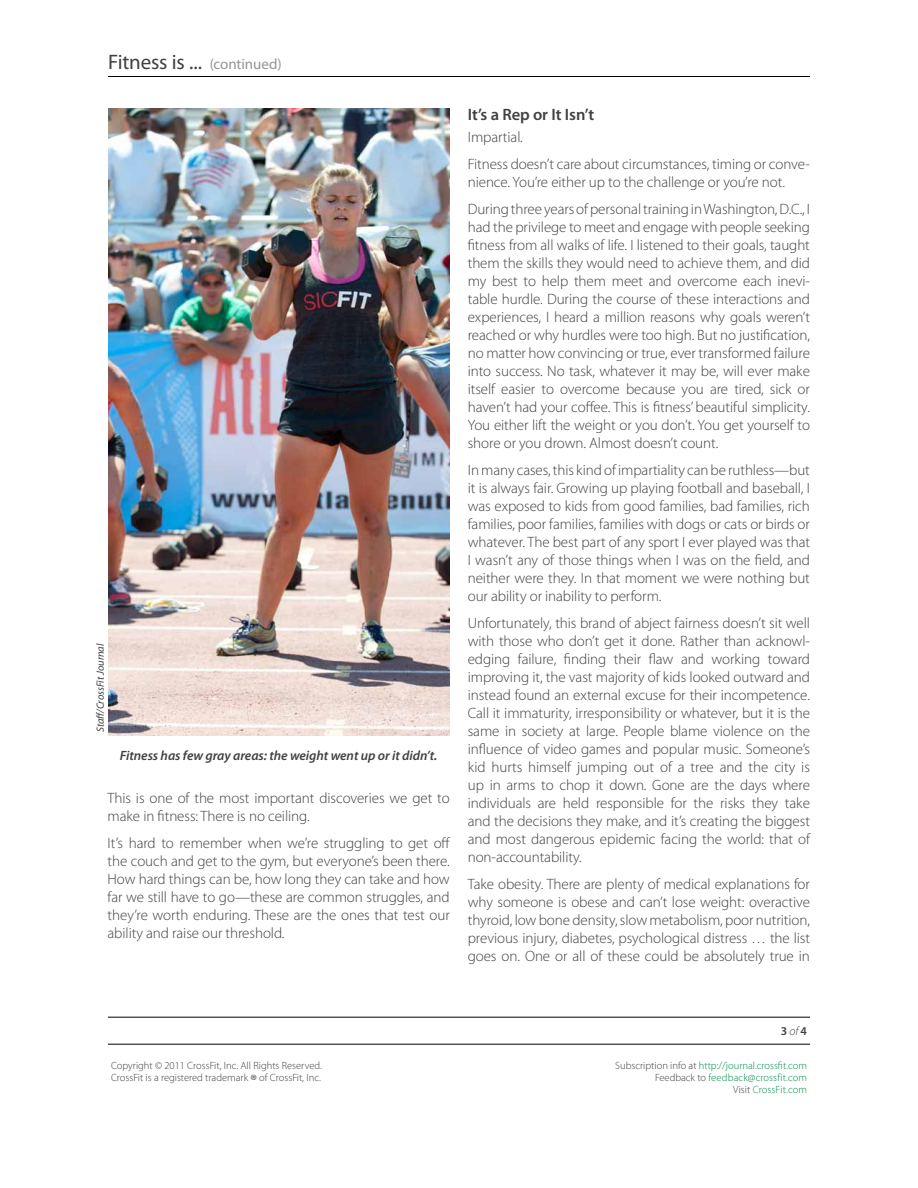
<style>
.page{position:relative;width:918px;height:1188px;background:#fff}
.page>*{position:absolute;margin:0;border:0;box-sizing:border-box;transform-origin:0 0}
.t1{font:21px "Myriad Pro";letter-spacing:-.01em;color:#414042}
.t2{font:600 16.5px "Myriad Pro";letter-spacing:-.005em;color:#414042}
.t3{font:300 15px/18px "Myriad Pro";letter-spacing:-.005em;color:#414042;text-align:justify}
.t4{font:italic 600 13.5px "Myriad Pro";letter-spacing:-.005em;color:#414042}
.t5{font:600 12px "Myriad Pro";color:#414042}
.t6{font:300 10.5px/12px "Myriad Pro";color:#008d49;text-align:right}
.t7{font:300 10.5px/12px "Myriad Pro";color:#414042}
.t8{font:italic 10.5px "Myriad Pro";letter-spacing:-.005em;color:#414042}
.s1{font-size:15px;color:#939598}
.s2{font-weight:300;font-style:italic}
.s3{font-size:16.5px}
.s4{color:#414042}
</style>
<div class="page">
<hr style="left:108px;top:76px;width:702px;height:1px;background:#000">
<hr style="left:108px;top:1017px;width:702px;height:1px;background:#000">
<hr style="left:108px;top:1044px;width:702px;height:1px;background:#000">
<img style="left:108px;top:108px;width:342px;height:627px">
<h1 class="t1" style="left:108px;top:49px;width:175px">Fitness is ... <span class="s1">(continued)</span></h1>
<p class="t8" style="left:94px;top:732px;width:90px;rotate:-90deg">Staff/CrossFit Journal</p>
<p class="t4" style="left:120px;top:747px;width:319px">Fitness has few gray areas: the weight went up or it didn’t.</p>
<p class="t3" style="left:108px;top:789px;width:344px">This is one of the most important discoveries we get to make in fitness: There is no ceiling.</p>
<p class="t3" style="left:108px;top:834px;width:344px">It’s hard to remember when we’re struggling to get off the couch and get to the gym, but everyone’s been there.<br>How hard things can be, how long they can take and how far we still have to go—these are common struggles, and they’re worth enduring. These are the ones that test our ability and raise our threshold.</p>
<p class="t2" style="left:468px;top:103px;width:128px">It’s a Rep or It Isn’t</p>
<p class="t3" style="left:468px;top:124px;width:344px;line-height:27px">Impartial.<br>Fitness doesn’t care about circumstances, timing or conve-</p>
<p class="t3" style="left:468px;top:169px;width:344px;line-height:27px">nience. You’re either up to the challenge or you’re not.<br>During three years of personal training in Washington, D.C., I</p>
<p class="t3" style="left:468px;top:218px;width:344px">had the privilege to meet and engage with people seeking fitness from all walks of life. I listened to their goals, taught them the skills they would need to achieve them, and did my best to help them meet and overcome each inevi&shy;table hurdle. During the course of these interactions and experiences, I heard a million reasons why goals weren’t reached or why hurdles were too high. But no justification, no matter how convincing or true, ever transformed failure into success. No task, whatever it may be, will ever make itself easier to overcome because you are tired, sick or haven’t had your coffee. This is fitness’ beautiful simplicity.<br>You either lift the weight or you don’t. You get yourself to shore or you drown. Almost doesn’t count.</p>
<p class="t3" style="left:468px;top:461px;width:344px">In many cases, this kind of impartiality can be ruthless—but it is always fair. Growing up playing football and baseball, I was exposed to kids from good families, bad families, rich families, poor families, families with dogs or cats or birds or whatever. The best part of any sport I ever played was that I wasn’t any of those things when I was on the field, and neither were they. In that moment we were nothing but our ability or inability to perform.</p>
<p class="t3" style="left:468px;top:614px;width:344px">Unfortunately, this brand of abject fairness doesn’t sit well with those who don’t get it done. Rather than acknowl&shy;edging failure, finding their flaw and working toward improving it, the vast majority of kids looked outward and instead found an external excuse for their incompetence.<br>Call it immaturity, irresponsibility or whatever, but it is the same in society at large. People blame violence on the influence of video games and popular music. Someone’s kid hurts himself jumping out of a tree and the city is up in arms to chop it down. Gone are the days where individuals are held responsible for the risks they take and the decisions they make, and it’s creating the biggest and most dangerous epidemic facing the world: that of non-accountability.</p>
<p class="t3" style="left:468px;top:875px;width:344px">Take obesity. There are plenty of medical explanations for why someone is obese and can’t lose weight: overactive thyroid, low bone density, slow metabolism, poor nutrition, previous injury, diabetes, psychological distress … the list goes on. One or all of these could be absolutely true in</p>
<p class="t5" style="left:781px;top:1023px;width:28px">3 <span class="s2">of</span> 4</p>
<p class="t7" style="left:111px;top:1060px;width:212px">Copyright © 2011 CrossFit, Inc. All Rights Reserved.<br>CrossFit is a registered trademark <span class="s3">®</span> of CrossFit, Inc.</p>
<p class="t6" style="left:615px;top:1060px;width:193px"><span class="s4">Subscription info at</span> http://journal.crossfit.com<br><span class="s4">Feedback to</span> feedback@crossfit.com<br><span class="s4">Visit</span> CrossFit.com</p>
</div>
